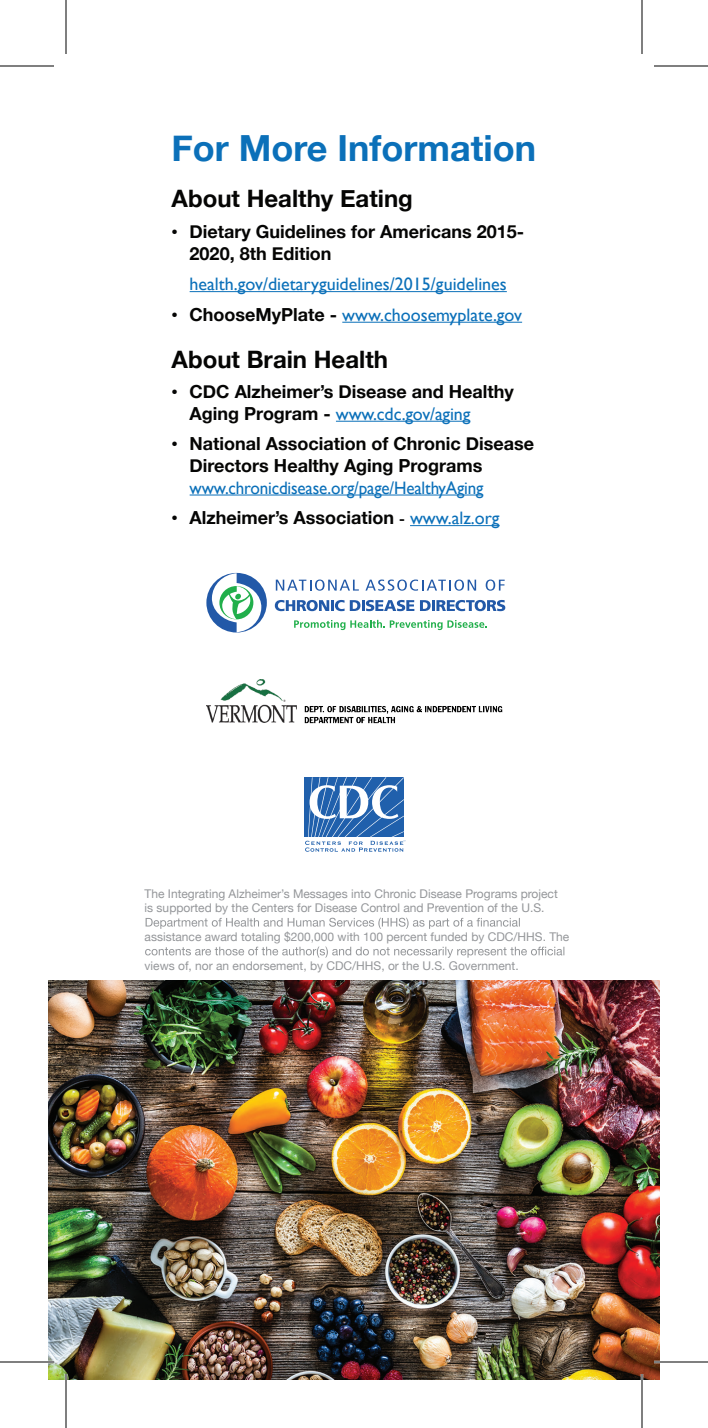
<style>
.page{position:relative;width:708px;height:1428px;background:#fff}
.page>*{position:absolute;margin:0;border:0;box-sizing:border-box;transform-origin:0 0}
.t1{font:700 36px "Helvetica Neue";color:#0b70b9}
.t2{font:700 24px "Helvetica Neue";color:#050504}
.t3{font:700 18px/21.6px "Helvetica Neue";color:#050504}
.t4{font:18px "Gill Sans";letter-spacing:-.005em;color:#0b70b9}
.t5{font:18px "Gill Sans";letter-spacing:-.005em;color:#0b70b9;scale:.95 1}
.t6{font:12px/14.4px "Helvetica Neue";color:#949699}
.s1{font-family:"Gill Sans";font-weight:400}
.s2{color:#050504}
.s3{font-family:"Helvetica Neue";font-weight:700;color:#050504}
.s4{font-family:"Gill Sans";font-weight:400;color:#0b70b9}
</style>
<div class="page">
<img style="left:48px;top:980px;width:611px;height:399px">
<hr style="left:190px;top:291px;width:317px;height:1px;background:#0b70b9">
<hr style="left:342px;top:322px;width:180px;height:1px;background:#0b70b9">
<hr style="left:336px;top:421px;width:134px;height:1px;background:#0b70b9">
<hr style="left:190px;top:495px;width:293px;height:1px;background:#0b70b9">
<hr style="left:410px;top:525px;width:90px;height:1px;background:#0b70b9">
<svg style="left:276px;top:580px;width:83px;height:11px"></svg>
<svg style="left:365px;top:580px;width:111px;height:11px"></svg>
<svg style="left:486px;top:580px;width:19px;height:11px"></svg>
<svg style="left:294px;top:620px;width:193px;height:10px"></svg>
<svg style="left:275px;top:600px;width:139px;height:11px"></svg>
<svg style="left:420px;top:600px;width:85px;height:11px"></svg>
<svg style="left:206px;top:573px;width:61px;height:60px"></svg>
<svg style="left:305px;top:777px;width:100px;height:75px"></svg>
<svg style="left:146px;top:918px;width:374px;height:11px"></svg>
<svg style="left:145px;top:947px;width:419px;height:11px"></svg>
<img style="left:206px;top:680px;width:296px;height:44px">
<hr style="left:0;top:1361px;width:54px;height:2px;background:#fff">
<hr style="left:654px;top:1361px;width:54px;height:2px;background:#fff">
<hr style="left:65px;top:1374px;width:2px;height:54px;background:#fff">
<hr style="left:641px;top:1374px;width:2px;height:54px;background:#fff">
<hr style="left:0;top:66px;width:54px;height:1px;background:#000">
<hr style="left:654px;top:66px;width:54px;height:1px;background:#000">
<hr style="left:0;top:1362px;width:54px;height:1px;background:#000">
<hr style="left:654px;top:1362px;width:54px;height:1px;background:#000">
<hr style="left:66px;top:0;width:1px;height:54px;background:#000">
<hr style="left:66px;top:1374px;width:1px;height:54px;background:#000">
<hr style="left:642px;top:0;width:1px;height:54px;background:#000">
<hr style="left:642px;top:1374px;width:1px;height:54px;background:#000">
<h1 class="t1" style="left:172px;top:120px;width:366px">For More Information</h1>
<h2 class="t2" style="left:172px;top:180px;width:243px">About Healthy Eating</h2>
<h3 class="t3" style="left:190px;top:221px;width:336px;text-indent:-18px"><span class="s1">•</span> Dietary Guidelines for Americans 2015-<br>2020, 8th Edition</h3>
<h3 class="t4" style="left:190px;top:274px;width:319px">health.gov/dietaryguidelines/2015/guidelines</h3>
<h3 class="t4" style="left:172px;top:304px;width:352px"><span class="s2">•</span> <span class="s3">ChooseMyPlate -</span> www.choosemyplate.gov</h3>
<h2 class="t2" style="left:172px;top:340px;width:218px">About Brain Health</h2>
<h3 class="t3" style="left:172px;top:382px;width:344px"><span class="s1">•</span> CDC Alzheimer’s Disease and Healthy</h3>
<h3 class="t4" style="left:190px;top:403px;width:282px"><span class="s3">Aging Program -</span> www.cdc.gov/aging</h3>
<h3 class="t3" style="left:190px;top:434px;width:346px;text-indent:-18px"><span class="s1">•</span> National Association of Chronic Disease<br>Directors Healthy Aging Programs</h3>
<h3 class="t5" style="left:190px;top:477px;width:311px">www.chronicdisease.org/page/HealthyAging</h3>
<h3 class="t3" style="left:172px;top:508px;width:329px"><span class="s1">•</span> Alzheimer’s Association <span class="s1">-</span> <span class="s4">www.alz.org</span></h3>
<p class="t6" style="left:145px;top:887px;width:415px">The Integrating Alzheimer’s Messages into Chronic Disease Programs project is supported by the Centers for Disease Control and Prevention of the U.S.</p>
<p class="t6" style="left:145px;top:930px;width:426px">assistance award totaling $200,000 with 100 percent funded by CDC/HHS. The</p>
<p class="t6" style="left:145px;top:959px;width:376px">views of, nor an endorsement, by CDC/HHS, or the U.S. Government.</p>
</div>
